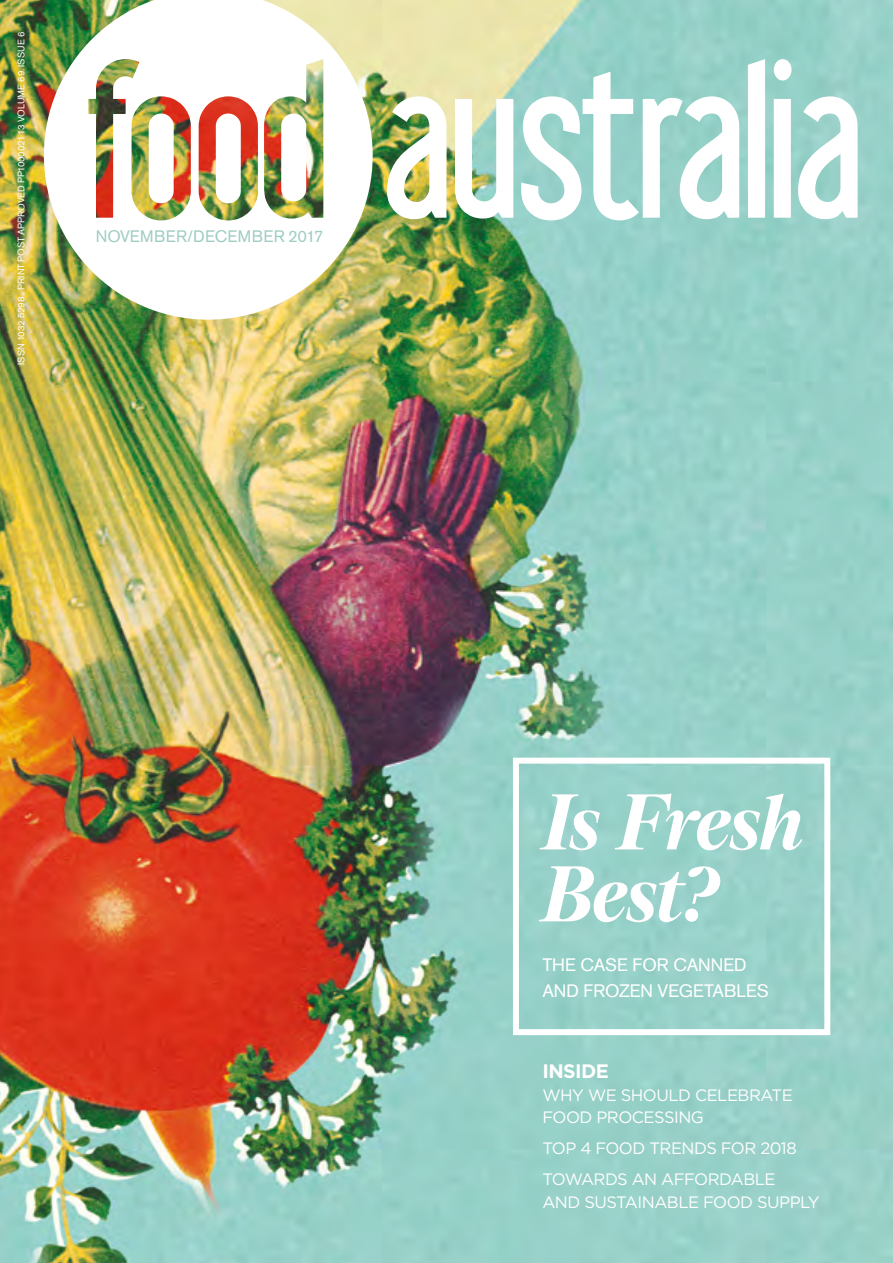
<style>
.page{position:relative;width:893px;height:1263px;background:#fff}
.page>*{position:absolute;margin:0;border:0;box-sizing:border-box;transform-origin:0 0}
.t1{font:italic 700 73.35px/72px "Nantes";letter-spacing:-.03em;color:#fff}
.t2{font:700 19.5px "Gotham";letter-spacing:-.03em;color:#fff}
.t3{font:17.7px/25.7px "Akzidenz Grotesk";letter-spacing:-.005em;color:#fff}
.t4{font:16.5px/22.5px "Gotham";letter-spacing:-.03em;color:#fff}
.t5{font:16.5px "Akzidenz Grotesk Std";color:#9ecdc3}
.t6{font:9.45px "Akzidenz Grotesk Std";color:#fff}
</style>
<div class="page">
<img style="left:0;top:0;width:893px;height:1263px">
<img style="left:44px;top:0;width:814px;height:320px">
<div style="left:513px;top:758px;width:317px;height:277px;border:6px solid #fff"></div>
<p class="t6" style="left:15px;top:365px;width:334px;rotate:-90deg">ISSN 1032 5298 . PRINT POST APPROVED PP100002113 VOLUME 69. ISSUE 6</p>
<p class="t5" style="left:96px;top:226px;width:229px">NOVEMBER/DECEMBER 2017</p>
<h1 class="t1" style="left:542px;top:789px;width:262px">Is Fresh<br>Best?</h1>
<p class="t3" style="left:542px;top:952px;width:228px">THE CASE FOR CANNED<br>AND FROZEN VEGETABLES</p>
<p class="t2" style="left:542px;top:1058px;width:68px">INSIDE</p>
<p class="t4" style="left:542px;top:1083px;width:252px">WHY WE SHOULD CELEBRATE<br>FOOD PROCESSING</p>
<p class="t4" style="left:542px;top:1132px;width:256px;line-height:31px">TOP 4 FOOD TRENDS FOR 2018<br>TOWARDS AN AFFORDABLE</p>
<p class="t4" style="left:542px;top:1190px;width:279px">AND SUSTAINABLE FOOD SUPPLY</p>
</div>
